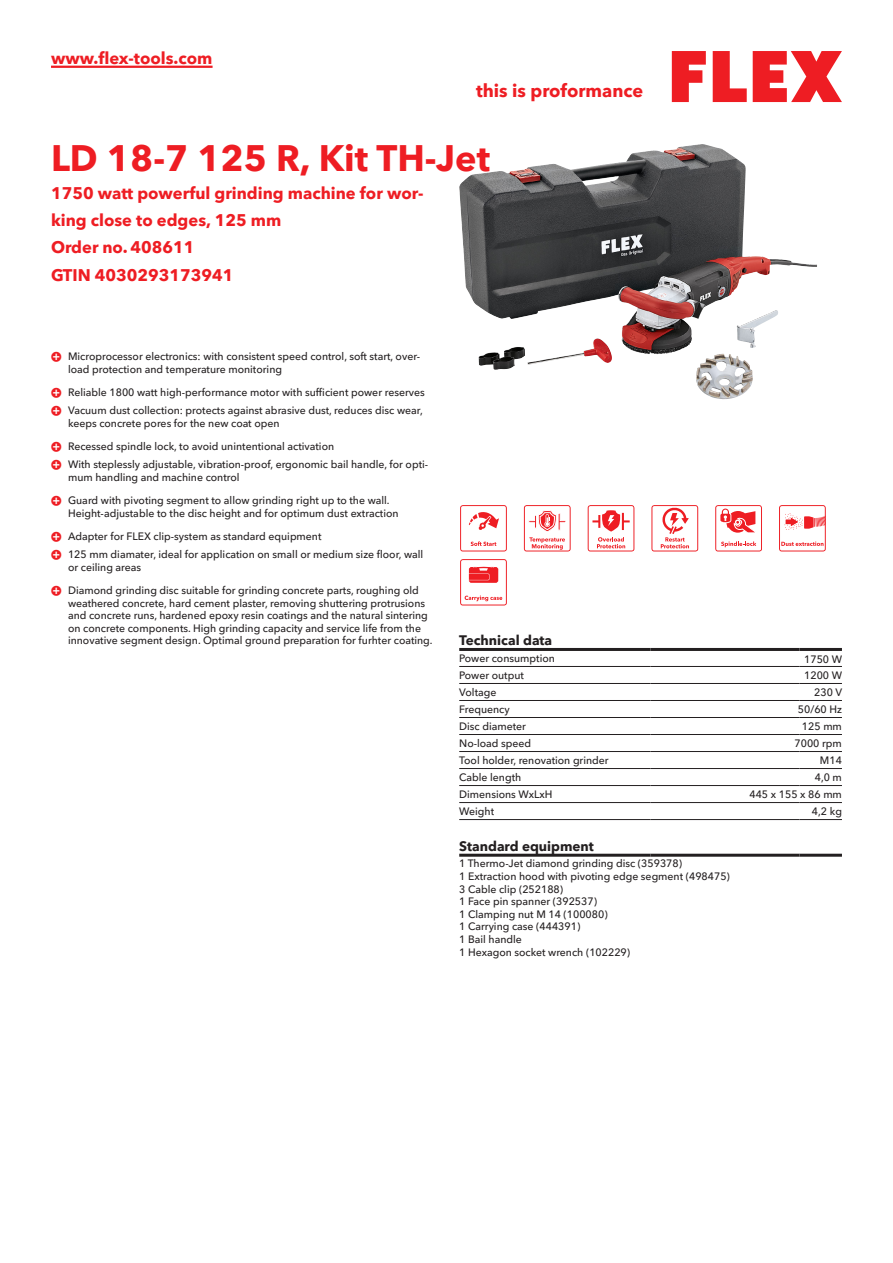
<style>
.page{position:relative;width:893px;height:1263px;background:#fff}
.page>*{position:absolute;margin:0;border:0;box-sizing:border-box;transform-origin:0 0}
.CB_AF_Product-name{font:700 36px "Avenir Next W1 G";color:#ee1d23}
.t1{font:700 18px "Avenir Next W1 G";color:#ee1d23}
.CB_AF_Product-short{font:700 16.5px/27px "Avenir Next W1 G";color:#ee1d23}
.CB_AF_Order-number{font:700 16.5px "Avenir Next W1 G";color:#ee1d23}
.CB_AF_Table-headline{font:700 13.5px "Avenir Next W1 G";color:#231f20}
.CB_AF_Table-specific{font:500 10.5px/12.6px "Avenir Next W1 G";color:#231f20}
</style>
<div class="page">
<svg style="left:672px;top:51px;width:34px;height:51px"></svg>
<svg style="left:713px;top:51px;width:34px;height:51px"></svg>
<svg style="left:753px;top:51px;width:89px;height:51px"></svg>
<hr style="left:51px;top:66px;width:162px;height:2px;background:#ee1d23">
<img style="left:459px;top:144px;width:243px;height:208px">
<hr style="left:459px;top:666px;width:192px;height:1px;background:#231f20">
<hr style="left:651px;top:666px;width:148px;height:1px;background:#231f20">
<hr style="left:799px;top:666px;width:43px;height:1px;background:#231f20">
<hr style="left:459px;top:683px;width:192px;height:1px;background:#231f20">
<hr style="left:651px;top:683px;width:148px;height:1px;background:#231f20">
<hr style="left:799px;top:683px;width:43px;height:1px;background:#231f20">
<hr style="left:459px;top:700px;width:192px;height:1px;background:#231f20">
<hr style="left:651px;top:700px;width:148px;height:1px;background:#231f20">
<hr style="left:799px;top:700px;width:43px;height:1px;background:#231f20">
<hr style="left:459px;top:717px;width:192px;height:1px;background:#231f20">
<hr style="left:651px;top:717px;width:148px;height:1px;background:#231f20">
<hr style="left:799px;top:717px;width:43px;height:1px;background:#231f20">
<hr style="left:459px;top:734px;width:192px;height:1px;background:#231f20">
<hr style="left:651px;top:734px;width:148px;height:1px;background:#231f20">
<hr style="left:799px;top:734px;width:43px;height:1px;background:#231f20">
<hr style="left:459px;top:751px;width:192px;height:1px;background:#231f20">
<hr style="left:651px;top:751px;width:148px;height:1px;background:#231f20">
<hr style="left:799px;top:751px;width:43px;height:1px;background:#231f20">
<hr style="left:459px;top:768px;width:192px;height:1px;background:#231f20">
<hr style="left:651px;top:768px;width:148px;height:1px;background:#231f20">
<hr style="left:799px;top:768px;width:43px;height:1px;background:#231f20">
<hr style="left:459px;top:785px;width:192px;height:1px;background:#231f20">
<hr style="left:651px;top:785px;width:148px;height:1px;background:#231f20">
<hr style="left:799px;top:785px;width:43px;height:1px;background:#231f20">
<hr style="left:459px;top:802px;width:192px;height:1px;background:#231f20">
<hr style="left:651px;top:802px;width:148px;height:1px;background:#231f20">
<hr style="left:799px;top:802px;width:43px;height:1px;background:#231f20">
<hr style="left:459px;top:819px;width:192px;height:1px;background:#231f20">
<hr style="left:651px;top:819px;width:148px;height:1px;background:#231f20">
<hr style="left:799px;top:819px;width:43px;height:1px;background:#231f20">
<hr style="left:459px;top:648px;width:192px;height:3px;background:#231f20">
<hr style="left:651px;top:648px;width:148px;height:3px;background:#231f20">
<hr style="left:799px;top:648px;width:43px;height:3px;background:#231f20">
<hr style="left:459px;top:854px;width:192px;height:3px;background:#231f20">
<hr style="left:651px;top:854px;width:148px;height:3px;background:#231f20">
<hr style="left:799px;top:854px;width:43px;height:3px;background:#231f20">
<svg style="left:460px;top:505px;width:47px;height:46px"></svg>
<svg style="left:524px;top:505px;width:47px;height:46px"></svg>
<svg style="left:588px;top:505px;width:46px;height:46px"></svg>
<svg style="left:651px;top:505px;width:47px;height:46px"></svg>
<svg style="left:715px;top:505px;width:47px;height:46px"></svg>
<svg style="left:779px;top:505px;width:47px;height:46px"></svg>
<svg style="left:460px;top:559px;width:47px;height:46px"></svg>
<h3 class="CB_AF_Product-short" style="left:51px;top:43px;width:163px">www.flex-tools.com</h3>
<h2 class="t1" style="left:476px;top:77px;width:169px">this is proformance</h2>
<p class="CB_AF_Product-name" style="left:51px;top:130px;width:441px">LD 18-7 125 R, Kit TH-Jet</p>
<p class="CB_AF_Product-short" style="left:51px;top:178px;width:374px">1750 watt powerful grinding machine for wor&shy;king close to edges, 125 mm</p>
<p class="CB_AF_Order-number" style="left:51px;top:234px;width:145px">Order no. 408611</p>
<p class="CB_AF_Order-number" style="left:51px;top:262px;width:184px">GTIN 4030293173941</p>
<p class="CB_AF_Table-specific" style="left:68px;top:349px;width:354px">Microprocessor electronics: with consistent speed control, soft start, over&shy;load protection and temperature monitoring</p>
<p class="CB_AF_Table-specific" style="left:68px;top:385px;width:358px">Reliable 1800 watt high-performance motor with sufficient power reserves</p>
<p class="CB_AF_Table-specific" style="left:68px;top:403px;width:356px">Vacuum dust collection: protects against abrasive dust, reduces disc wear, keeps concrete pores for the new coat open</p>
<p class="CB_AF_Table-specific" style="left:68px;top:439px;width:268px">Recessed spindle lock, to avoid unintentional activation</p>
<p class="CB_AF_Table-specific" style="left:68px;top:457px;width:362px">With steplessly adjustable, vibration-proof, ergonomic bail handle, for opti&shy;mum handling and machine control</p>
<p class="CB_AF_Table-specific" style="left:68px;top:493px;width:332px">Guard with pivoting segment to allow grinding right up to the wall.<br>Height-adjustable to the disc height and for optimum dust extraction</p>
<p class="CB_AF_Table-specific" style="left:68px;top:529px;width:255px">Adapter for FLEX clip-system as standard equipment</p>
<p class="CB_AF_Table-specific" style="left:68px;top:547px;width:357px">125 mm diamater, ideal for application on small or medium size floor, wall or ceiling areas</p>
<p class="CB_AF_Table-specific" style="left:68px;top:583px;width:366px">Diamond grinding disc suitable for grinding concrete parts, roughing old weathered concrete, hard cement plaster, removing shuttering protrusions and concrete runs, hardened epoxy resin coatings and the natural sintering on concrete components. High grinding capacity and service life from the innovative segment design. Optimal ground preparation for furhter coating.</p>
<p class="CB_AF_Table-headline" style="left:459px;top:630px;width:94px">Technical data</p>
<p class="CB_AF_Table-specific" style="left:459px;top:651px;width:97px">Power consumption</p>
<p class="CB_AF_Table-specific" style="left:804px;top:652px;width:39px">1750 W</p>
<p class="CB_AF_Table-specific" style="left:459px;top:668px;width:66px">Power output</p>
<p class="CB_AF_Table-specific" style="left:804px;top:668px;width:39px">1200 W</p>
<p class="CB_AF_Table-specific" style="left:459px;top:685px;width:39px">Voltage</p>
<p class="CB_AF_Table-specific" style="left:814px;top:685px;width:29px">230 V</p>
<p class="CB_AF_Table-specific" style="left:459px;top:702px;width:52px">Frequency</p>
<p class="CB_AF_Table-specific" style="left:798px;top:702px;width:46px">50/60 Hz</p>
<p class="CB_AF_Table-specific" style="left:459px;top:719px;width:68px">Disc diameter</p>
<p class="CB_AF_Table-specific" style="left:802px;top:719px;width:41px">125 mm</p>
<p class="CB_AF_Table-specific" style="left:459px;top:736px;width:74px">No-load speed</p>
<p class="CB_AF_Table-specific" style="left:795px;top:736px;width:49px">7000 rpm</p>
<p class="CB_AF_Table-specific" style="left:459px;top:753px;width:151px">Tool holder, renovation grinder</p>
<p class="CB_AF_Table-specific" style="left:820px;top:753px;width:23px">M14</p>
<p class="CB_AF_Table-specific" style="left:459px;top:770px;width:64px">Cable length</p>
<p class="CB_AF_Table-specific" style="left:815px;top:770px;width:29px">4,0 m</p>
<p class="CB_AF_Table-specific" style="left:459px;top:787px;width:95px">Dimensions WxLxH</p>
<p class="CB_AF_Table-specific" style="left:749px;top:787px;width:94px">445 x 155 x 86 mm</p>
<p class="CB_AF_Table-specific" style="left:459px;top:804px;width:36px">Weight</p>
<p class="CB_AF_Table-specific" style="left:812px;top:804px;width:32px">4,2 kg</p>
<p class="CB_AF_Table-headline" style="left:459px;top:835px;width:136px">Standard equipment</p>
<p class="CB_AF_Table-specific" style="left:459px;top:856px;width:272px">1 Thermo-Jet diamond grinding disc (359378)<br>1 Extraction hood with pivoting edge segment (498475)<br>3 Cable clip (252188)<br>1 Face pin spanner (392537)<br>1 Clamping nut M 14 (100080)<br>1 Carrying case (444391)<br>1 Bail handle<br>1 Hexagon socket wrench (102229)</p>
</div>
